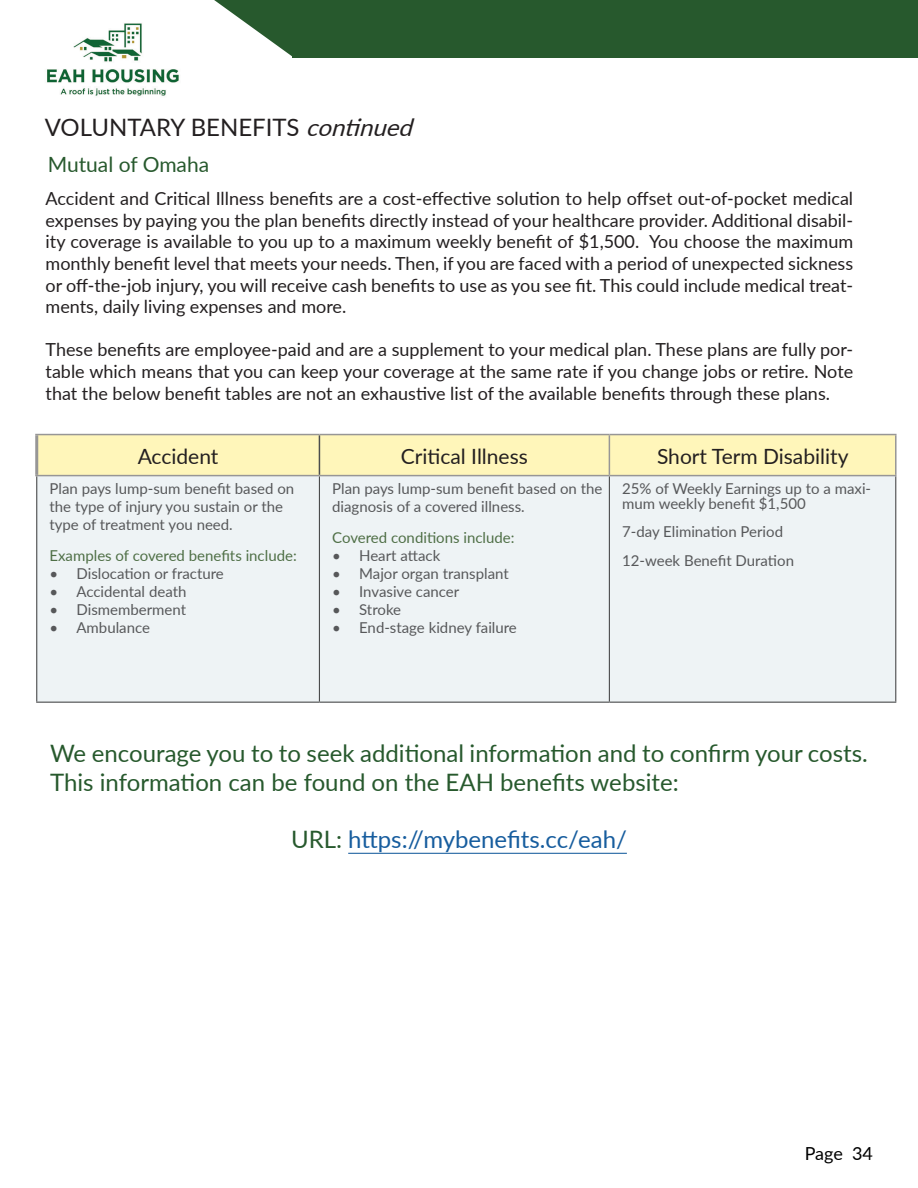
<style>
.page{position:relative;width:918px;height:1188px;background:#fff}
.page>*{position:absolute;margin:0;border:0;box-sizing:border-box;transform-origin:0 0}
.t1{font:24px/28.5px "Lato";color:#27592d}
.t2{font:24px "Lato";color:#175d9e}
.t3{font:24px "Lato";color:#231f20}
.Table_Topic{font:21px "Lato";color:#231f20}
.t4{font:21px "Lato";color:#27592d}
.t5{font:18px/21.6px "Lato";color:#231f20;text-align:justify}
.t6{font:18px "Lato";letter-spacing:-.005em;color:#000}
.t7{font:15px/18px "Lato";color:#57585a}
.t8{font:15px "Lato";color:#4f6f46}
.s1{font-style:italic}
.s2{color:#27592d}
</style>
<div class="page">
<div style="left:292px;top:0;width:626px;height:57px;background:#27592d"></div>
<svg style="left:214px;top:0;width:78px;height:56px"></svg>
<img style="left:47px;top:23px;width:132px;height:73px">
<div style="left:38px;top:435px;width:857px;height:40px;background:#fff6ba"></div>
<div style="left:37px;top:476px;width:858px;height:226px;background:#eef3f5"></div>
<hr style="left:36px;top:476px;width:1px;height:226px;background:#4b4c4d">
<hr style="left:319px;top:476px;width:1px;height:226px;background:#4b4c4d">
<hr style="left:609px;top:476px;width:1px;height:226px;background:#4b4c4d">
<hr style="left:895px;top:476px;width:1px;height:226px;background:#4b4c4d">
<hr style="left:36px;top:702px;width:283px;height:1px;background:#4b4c4d">
<hr style="left:319px;top:702px;width:290px;height:1px;background:#4b4c4d">
<hr style="left:609px;top:702px;width:287px;height:1px;background:#4b4c4d">
<hr style="left:319px;top:435px;width:1px;height:40px;background:#4b4d4d">
<hr style="left:35px;top:434px;width:284px;height:1px;background:#979696">
<hr style="left:319px;top:434px;width:290px;height:1px;background:#979696">
<hr style="left:609px;top:434px;width:288px;height:1px;background:#979696">
<hr style="left:609px;top:435px;width:1px;height:40px;background:#979696">
<hr style="left:895px;top:435px;width:2px;height:40px;background:#979696">
<hr style="left:35px;top:475px;width:284px;height:1px;background:#979696">
<hr style="left:319px;top:475px;width:290px;height:1px;background:#979696">
<hr style="left:609px;top:475px;width:288px;height:1px;background:#979696">
<hr style="left:35px;top:435px;width:3px;height:40px;background:#979696">
<hr style="left:348px;top:853px;width:279px;height:1px;background:#175d9e">
<p class="t3" style="left:45px;top:110px;width:377px">VOLUNTARY BENEFITS <span class="s1">continued</span></p>
<p class="t4" style="left:48px;top:149px;width:163px">Mutual of Omaha</p>
<p class="t5" style="left:46px;top:187px;width:809px">Accident and Critical Illness benefits are a cost-effective solution to help offset out-of-pocket medical expenses by paying you the plan benefits directly instead of your healthcare provider. Additional disabil&shy;ity coverage is available to you up to a maximum weekly benefit of $1,500. You choose the maximum monthly benefit level that meets your needs. Then, if you are faced with a period of unexpected sickness or off-the-job injury, you will receive cash benefits to use as you see fit. This could include medical treat&shy;ments, daily living expenses and more.</p>
<p class="t5" style="left:46px;top:338px;width:809px">These benefits are employee-paid and are a supplement to your medical plan. These plans are fully por&shy;table which means that you can keep your coverage at the same rate if you change jobs or retire. Note that the below benefit tables are not an exhaustive list of the available benefits through these plans.</p>
<p class="Table_Topic" style="left:138px;top:441px;width:82px">Accident</p>
<p class="Table_Topic" style="left:401px;top:441px;width:129px">Critical Illness</p>
<p class="Table_Topic" style="left:657px;top:441px;width:193px">Short Term Disability</p>
<p class="t7" style="left:50px;top:479px;width:246px">Plan pays lump-sum benefit based on the type of injury you sustain or the type of treatment you need.</p>
<p class="t8" style="left:50px;top:545px;width:249px">Examples of covered benefits include:</p>
<p class="t7" style="left:50px;top:564px;width:176px">• Dislocation or fracture</p>
<p class="t7" style="left:50px;top:582px;width:138px">• Accidental death</p>
<p class="t7" style="left:50px;top:600px;width:138px">• Dismemberment</p>
<p class="t7" style="left:50px;top:618px;width:102px">• Ambulance</p>
<p class="t7" style="left:332px;top:479px;width:272px">Plan pays lump-sum benefit based on the diagnosis of a covered illness.</p>
<p class="t8" style="left:332px;top:527px;width:184px">Covered conditions include:</p>
<p class="t7" style="left:332px;top:546px;width:110px">• Heart attack</p>
<p class="t7" style="left:332px;top:564px;width:178px">• Major organ transplant</p>
<p class="t7" style="left:332px;top:582px;width:129px">• Invasive cancer</p>
<p class="t7" style="left:332px;top:600px;width:70px">• Stroke</p>
<p class="t7" style="left:332px;top:618px;width:186px">• End-stage kidney failure</p>
<p class="t7" style="left:622px;top:480px;width:251px;line-height:15px">25% of Weekly Earnings up to a maxi&shy;mum weekly benefit $1,500</p>
<p class="t7" style="left:622px;top:522px;width:163px">7-day Elimination Period</p>
<p class="t7" style="left:622px;top:551px;width:173px">12-week Benefit Duration</p>
<p class="t1" style="left:50px;top:738px;width:819px">We encourage you to to seek additional information and to confirm your costs.<br>This information can be found on the EAH benefits website:</p>
<p class="t2" style="left:291px;top:822px;width:337px"><span class="s2">URL:</span> https://mybenefits.cc/eah/</p>
<p class="t6" style="left:805px;top:1141px;width:70px">Page 34</p>
</div>
